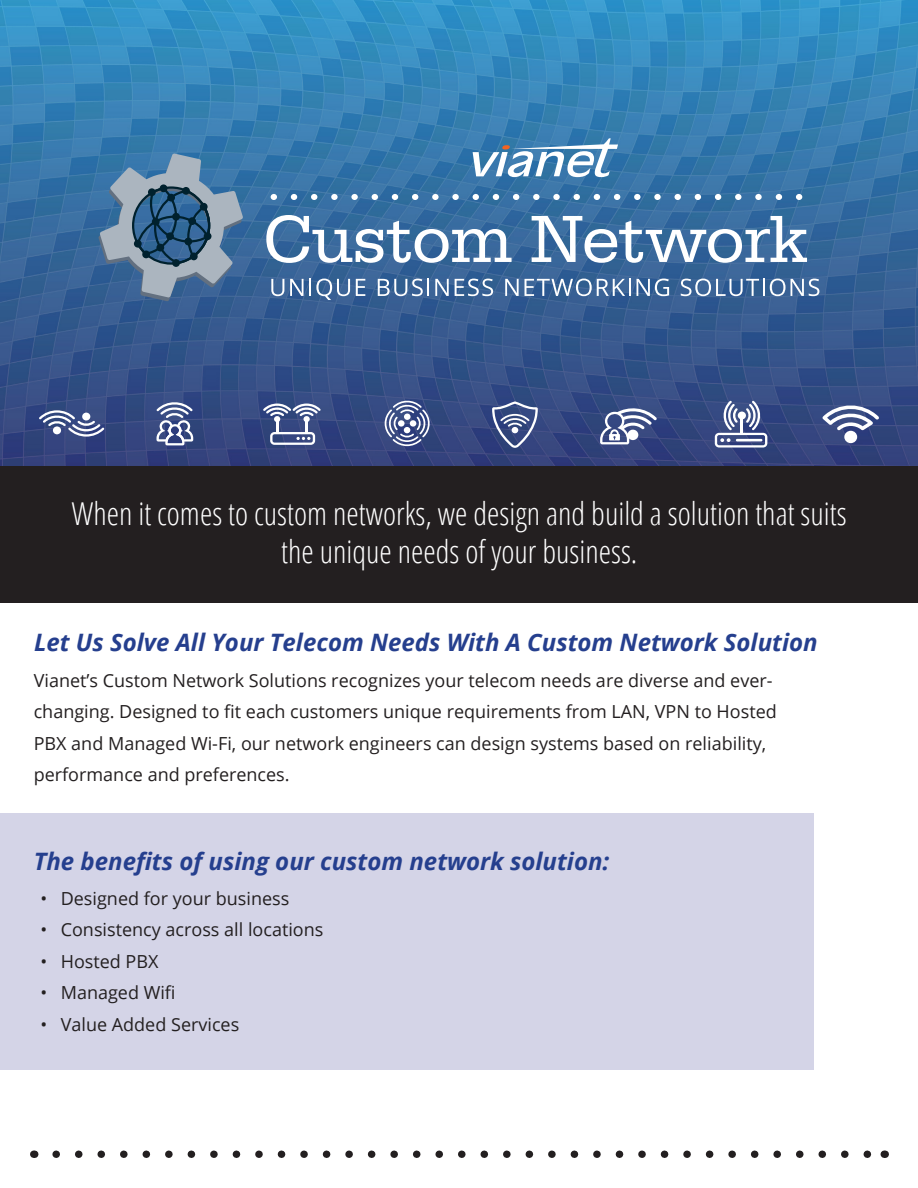
<style>
.page{position:relative;width:918px;height:1188px;background:#fff}
.page>*{position:absolute;margin:0;border:0;box-sizing:border-box;transform-origin:0 0}
.t1{font:300 31.5px "Open Sans Condensed";color:#fff}
.t2{font:italic 700 24px "Open Sans";color:#253f8e}
.t3{font:18px/31.5px "Open Sans";color:#231f20}
</style>
<div class="page">
<img style="left:0;top:0;width:918px;height:466px">
<div style="left:0;top:466px;width:918px;height:137px;background:#231f20"></div>
<svg style="left:56px;top:1150px;width:816px;height:8px"></svg>
<div style="left:0;top:813px;width:813px;height:256px;background:#d4d4e7"></div>
<svg style="left:385px;top:399px;width:47px;height:47px;background:#6876a0"></svg>
<div style="left:410px;top:420px;width:6px;height:7px;background:#fff;border-radius:50%"></div>
<svg style="left:39px;top:410px;width:65px;height:27px"></svg>
<div style="left:82px;top:413px;width:8px;height:8px;background:#fff;border-radius:50%"></div>
<svg style="left:600px;top:406px;width:57px;height:38px"></svg>
<svg style="left:492px;top:401px;width:46px;height:47px;background:#5f6e9a"></svg>
<svg style="left:263px;top:404px;width:58px;height:41px"></svg>
<svg style="left:715px;top:401px;width:52px;height:47px"></svg>
<div style="left:738px;top:412px;width:8px;height:7px;background:#fff;border-radius:50%"></div>
<svg style="left:823px;top:402px;width:56px;height:28px"></svg>
<div style="left:844px;top:431px;width:13px;height:12px;background:#fff;border-radius:50%"></div>
<hr style="left:736px;top:439px;width:26px;height:2px;background:#fff">
<svg style="left:157px;top:400px;width:36px;height:45px"></svg>
<svg style="left:271px;top:279px;width:13px;height:17px"></svg>
<svg style="left:290px;top:279px;width:60px;height:21px"></svg>
<svg style="left:356px;top:279px;width:9px;height:17px"></svg>
<svg style="left:378px;top:279px;width:51px;height:17px"></svg>
<svg style="left:435px;top:279px;width:14px;height:17px"></svg>
<svg style="left:455px;top:279px;width:38px;height:17px"></svg>
<svg style="left:505px;top:279px;width:14px;height:17px"></svg>
<svg style="left:525px;top:279px;width:106px;height:17px"></svg>
<svg style="left:637px;top:279px;width:32px;height:17px"></svg>
<svg style="left:681px;top:279px;width:138px;height:17px"></svg>
<svg style="left:266px;top:215px;width:246px;height:48px"></svg>
<svg style="left:532px;top:216px;width:275px;height:47px"></svg>
<svg style="left:98px;top:153px;width:145px;height:148px;background:#5f82a3"></svg>
<div style="left:152px;top:218px;width:8px;height:8px;background:#00212e;border-radius:50%"></div>
<div style="left:167px;top:194px;width:8px;height:8px;background:#00212e;border-radius:50%"></div>
<div style="left:172px;top:213px;width:8px;height:8px;background:#00212e;border-radius:50%"></div>
<div style="left:200px;top:203px;width:8px;height:8px;background:#00212e;border-radius:50%"></div>
<div style="left:188px;top:217px;width:8px;height:8px;background:#00212e;border-radius:50%"></div>
<div style="left:184px;top:238px;width:8px;height:7px;background:#00212e;border-radius:50%"></div>
<div style="left:190px;top:253px;width:8px;height:7px;background:#00212e;border-radius:50%"></div>
<div style="left:182px;top:187px;width:8px;height:8px;background:#00212e;border-radius:50%"></div>
<div style="left:148px;top:188px;width:8px;height:8px;background:#00212e;border-radius:50%"></div>
<div style="left:160px;top:184px;width:7px;height:8px;background:#00212e;border-radius:50%"></div>
<div style="left:166px;top:232px;width:8px;height:8px;background:#00212e;border-radius:50%"></div>
<div style="left:156px;top:244px;width:8px;height:7px;background:#00212e;border-radius:50%"></div>
<div style="left:204px;top:232px;width:7px;height:8px;background:#00212e;border-radius:50%"></div>
<div style="left:172px;top:259px;width:8px;height:8px;background:#00212e;border-radius:50%"></div>
<div style="left:142px;top:251px;width:8px;height:7px;background:#00212e;border-radius:50%"></div>
<div style="left:134px;top:240px;width:8px;height:8px;background:#00212e;border-radius:50%"></div>
<svg style="left:271px;top:194px;width:6px;height:6px"></svg>
<svg style="left:291px;top:194px;width:6px;height:6px"></svg>
<svg style="left:311px;top:194px;width:6px;height:6px"></svg>
<div style="left:331px;top:194px;width:7px;height:6px;background:#fff;border-radius:50%"></div>
<div style="left:351px;top:194px;width:7px;height:6px;background:#fff;border-radius:50%"></div>
<svg style="left:372px;top:194px;width:6px;height:6px"></svg>
<svg style="left:392px;top:194px;width:6px;height:6px"></svg>
<svg style="left:412px;top:194px;width:6px;height:6px"></svg>
<div style="left:432px;top:194px;width:7px;height:6px;background:#fff;border-radius:50%"></div>
<div style="left:452px;top:194px;width:7px;height:6px;background:#fff;border-radius:50%"></div>
<svg style="left:473px;top:194px;width:6px;height:6px"></svg>
<svg style="left:493px;top:194px;width:6px;height:6px"></svg>
<svg style="left:513px;top:194px;width:6px;height:6px"></svg>
<div style="left:533px;top:194px;width:7px;height:6px;background:#fff;border-radius:50%"></div>
<div style="left:553px;top:194px;width:7px;height:6px;background:#fff;border-radius:50%"></div>
<svg style="left:574px;top:194px;width:6px;height:6px"></svg>
<svg style="left:594px;top:194px;width:6px;height:6px"></svg>
<svg style="left:614px;top:194px;width:6px;height:6px"></svg>
<div style="left:634px;top:194px;width:7px;height:6px;background:#fff;border-radius:50%"></div>
<div style="left:654px;top:194px;width:7px;height:6px;background:#fff;border-radius:50%"></div>
<svg style="left:675px;top:194px;width:6px;height:6px"></svg>
<svg style="left:695px;top:194px;width:6px;height:6px"></svg>
<svg style="left:715px;top:194px;width:6px;height:6px"></svg>
<svg style="left:735px;top:194px;width:6px;height:6px"></svg>
<div style="left:755px;top:194px;width:7px;height:6px;background:#fff;border-radius:50%"></div>
<svg style="left:776px;top:194px;width:6px;height:6px"></svg>
<svg style="left:796px;top:194px;width:6px;height:6px"></svg>
<svg style="left:473px;top:138px;width:145px;height:39px"></svg>
<p class="t1" style="left:72px;top:493px;width:776px">When it comes to custom networks, we design and build a solution that suits</p>
<p class="t1" style="left:281px;top:530px;width:358px">the unique needs of your business.</p>
<p class="t2" style="left:34px;top:626px;width:785px">Let Us Solve All Your Telecom Needs With A Custom Network Solution</p>
<p class="t3" style="left:34px;top:664px;width:745px">Vianet’s Custom Network Solutions recognizes your telecom needs are diverse and ever&shy;changing. Designed to fit each customers unique requirements from LAN, VPN to Hosted PBX and Managed Wi-Fi, our network engineers can design systems based on reliability, performance and preferences.</p>
<p class="t2" style="left:34px;top:845px;width:577px">The benefits of using our custom network solution:</p>
<p class="t3" style="left:40px;top:882px;width:250px">• Designed for your business</p>
<p class="t3" style="left:40px;top:913px;width:284px">• Consistency across all locations</p>
<p class="t3" style="left:40px;top:945px;width:120px">• Hosted PBX</p>
<p class="t3" style="left:40px;top:976px;width:137px">• Managed Wifi</p>
<p class="t3" style="left:40px;top:1008px;width:200px">• Value Added Services</p>
</div>
